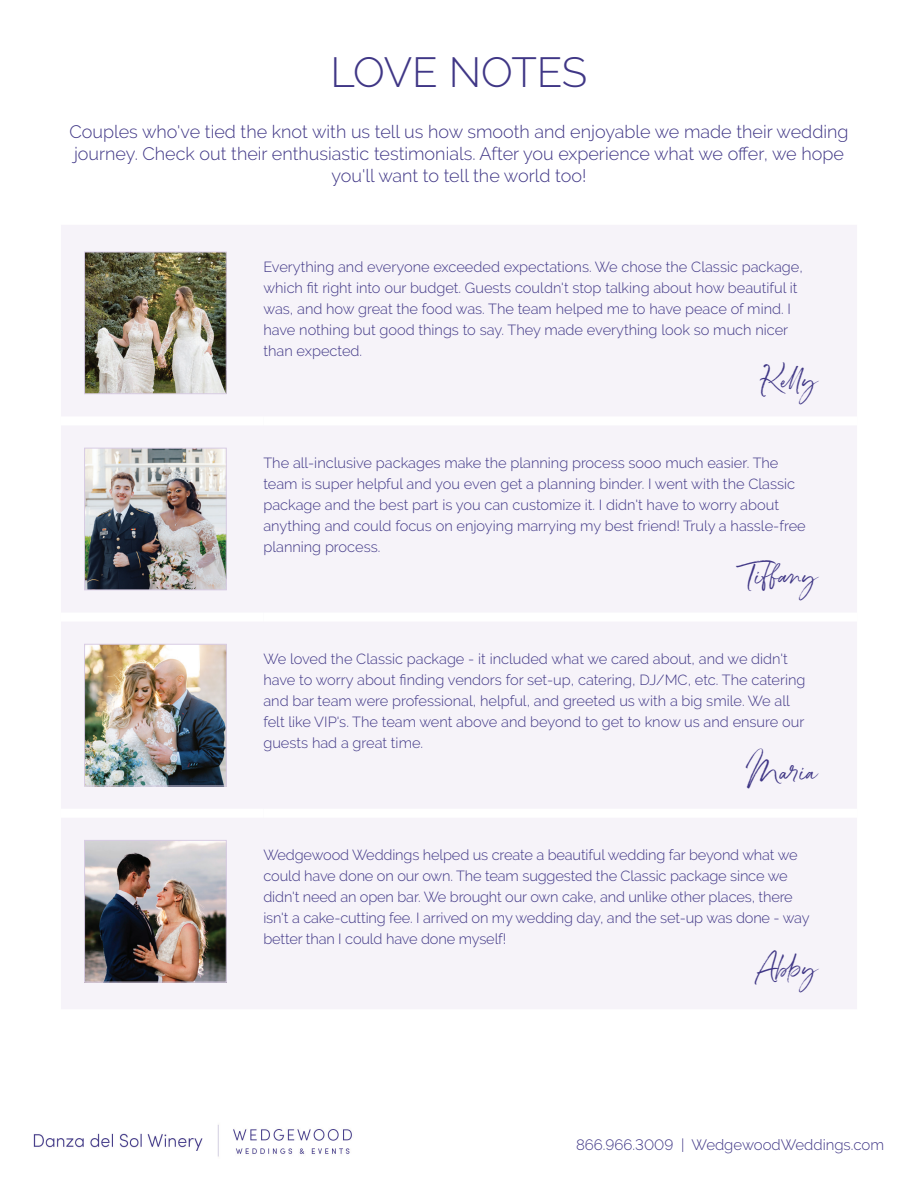
<style>
.page{position:relative;width:918px;height:1188px;background:#fff}
.page>*{position:absolute;margin:0;border:0;box-sizing:border-box;transform-origin:0 0}
.t1{font:300 42px "Raleway";letter-spacing:-.015em;color:#403786}
.t2{font:24px "Belluga";color:#403786}
.t3{font:300 18px/21.6px "Raleway";color:#403786;text-align:center}
.t4{font:300 15px "Raleway";color:#403786}
.t5{font:300 14.7px/21px "Raleway";color:#403786}
</style>
<div class="page">
<div style="left:61px;top:225px;width:796px;height:784px;background:#f6f3f9"></div>
<div style="left:61px;top:416px;width:202px;height:9px;background:#fff"></div>
<div style="left:263px;top:416px;width:594px;height:9px;background:#fff"></div>
<div style="left:61px;top:613px;width:202px;height:9px;background:#fff"></div>
<div style="left:263px;top:613px;width:594px;height:9px;background:#fff"></div>
<div style="left:61px;top:809px;width:202px;height:9px;background:#fff"></div>
<div style="left:263px;top:809px;width:594px;height:9px;background:#fff"></div>
<img style="left:86px;top:254px;width:138px;height:138px">
<div style="left:84px;top:252px;width:142px;height:142px;border:1px solid #d8cce4"></div>
<img style="left:86px;top:450px;width:138px;height:138px">
<div style="left:84px;top:448px;width:142px;height:142px;border:1px solid #d8cce4"></div>
<img style="left:86px;top:646px;width:138px;height:138px">
<div style="left:84px;top:644px;width:142px;height:142px;border:1px solid #d8cce4"></div>
<img style="left:86px;top:842px;width:138px;height:138px">
<div style="left:84px;top:840px;width:142px;height:142px;border:1px solid #d8cce4"></div>
<img style="left:33px;top:1124px;width:319px;height:33px">
<h1 class="t1" style="left:331px;top:47px;width:258px">LOVE NOTES</h1>
<p class="t3" style="left:69px;top:121px;width:781px">Couples who've tied the knot with us tell us how smooth and enjoyable we made their wedding journey. Check out their enthusiastic testimonials. After you experience what we offer, we hope you'll want to tell the world too!</p>
<p class="t5" style="left:263px;top:256px;width:541px">Everything and everyone exceeded expectations. We chose the Classic package, which fit right into our budget. Guests couldn't stop talking about how beautiful it was, and how great the food was. The team helped me to have peace of mind. I have nothing but good things to say. They made everything look so much nicer than expected.</p>
<h2 class="t2" style="left:760px;top:366px;width:58px">Kelly</h2>
<p class="t5" style="left:263px;top:452px;width:544px">The all-inclusive packages make the planning process sooo much easier. The team is super helpful and you even get a planning binder. I went with the Classic package and the best part is you can customize it. I didn't have to worry about anything and could focus on enjoying marrying my best friend! Truly a hassle-free planning process.</p>
<h2 class="t2" style="left:743px;top:562px;width:75px">Tiffany</h2>
<p class="t5" style="left:263px;top:648px;width:544px">We loved the Classic package - it included what we cared about, and we didn't have to worry about finding vendors for set-up, catering, DJ/MC, etc. The catering and bar team were professional, helpful, and greeted us with a big smile. We all felt like VIP's. The team went above and beyond to get to know us and ensure our guests had a great time.</p>
<h2 class="t2" style="left:751px;top:758px;width:67px">Maria</h2>
<p class="t5" style="left:263px;top:844px;width:548px">Wedgewood Weddings helped us create a beautiful wedding far beyond what we could have done on our own. The team suggested the Classic package since we didn't need an open bar. We brought our own cake, and unlike other places, there isn't a cake-cutting fee. I arrived on my wedding day, and the set-up was done - way better than I could have done myself!</p>
<h2 class="t2" style="left:757px;top:954px;width:61px">Abby</h2>
<p class="t4" style="left:576px;top:1136px;width:310px">866.966.3009 | WedgewoodWeddings.com</p>
</div>
